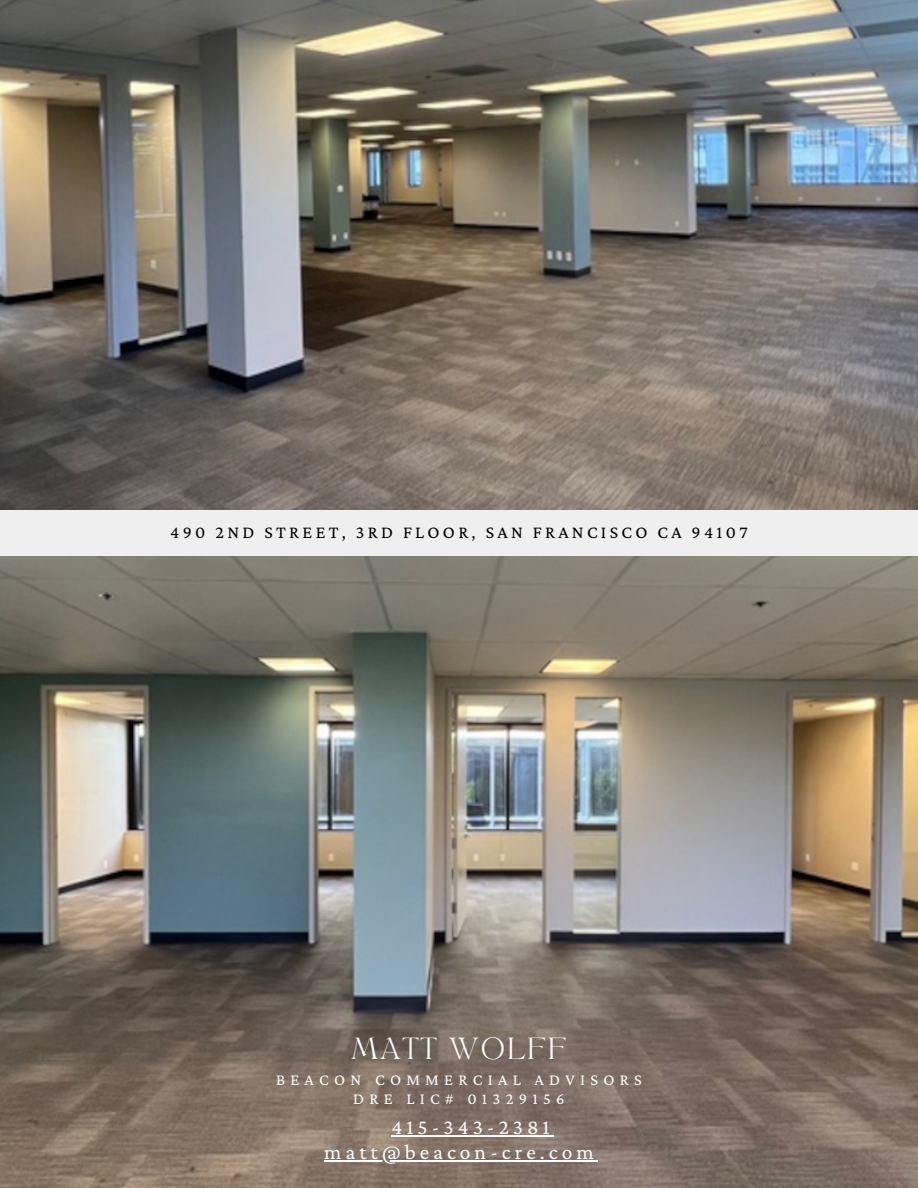
<style>
.page{position:relative;width:918px;height:1188px;background:#efefef}
.page>*{position:absolute;margin:0;border:0;box-sizing:border-box;transform-origin:0 0}
.t1{font:21.6px "Crimson Pro";letter-spacing:.185em;color:#fff}
.t2{font:21.3px "TANAEGEAN";letter-spacing:.105em;color:#fff}
.t3{font:18px "Crimson Pro";letter-spacing:.185em;color:#000}
.t4{font:16.5px/19.2px "Crimson Pro";letter-spacing:.32em;color:#fff;text-align:center}
</style>
<div class="page">
<img style="left:0;top:557px;width:918px;height:631px">
<img style="left:0;top:0;width:918px;height:510px">
<hr style="left:392px;top:1135px;width:162px;height:2px;background:#fff">
<hr style="left:324px;top:1160px;width:274px;height:1px;background:#fff">
<p class="t3" style="left:170px;top:521px;width:579px">490 2ND STREET, 3RD FLOOR, SAN FRANCISCO CA 94107</p>
<p class="t2" style="left:351px;top:1036px;width:217px">MATT WOLFF</p>
<p class="t4" style="left:276px;top:1070px;width:367px">BEACON COMMERCIAL ADVISORS<br>DRE LIC# 01329156</p>
<p class="t1" style="left:324px;top:1140px;width:271px">matt@beacon-cre.com</p>
<p class="t1" style="left:392px;top:1115px;width:160px">415-343-2381</p>
</div>
